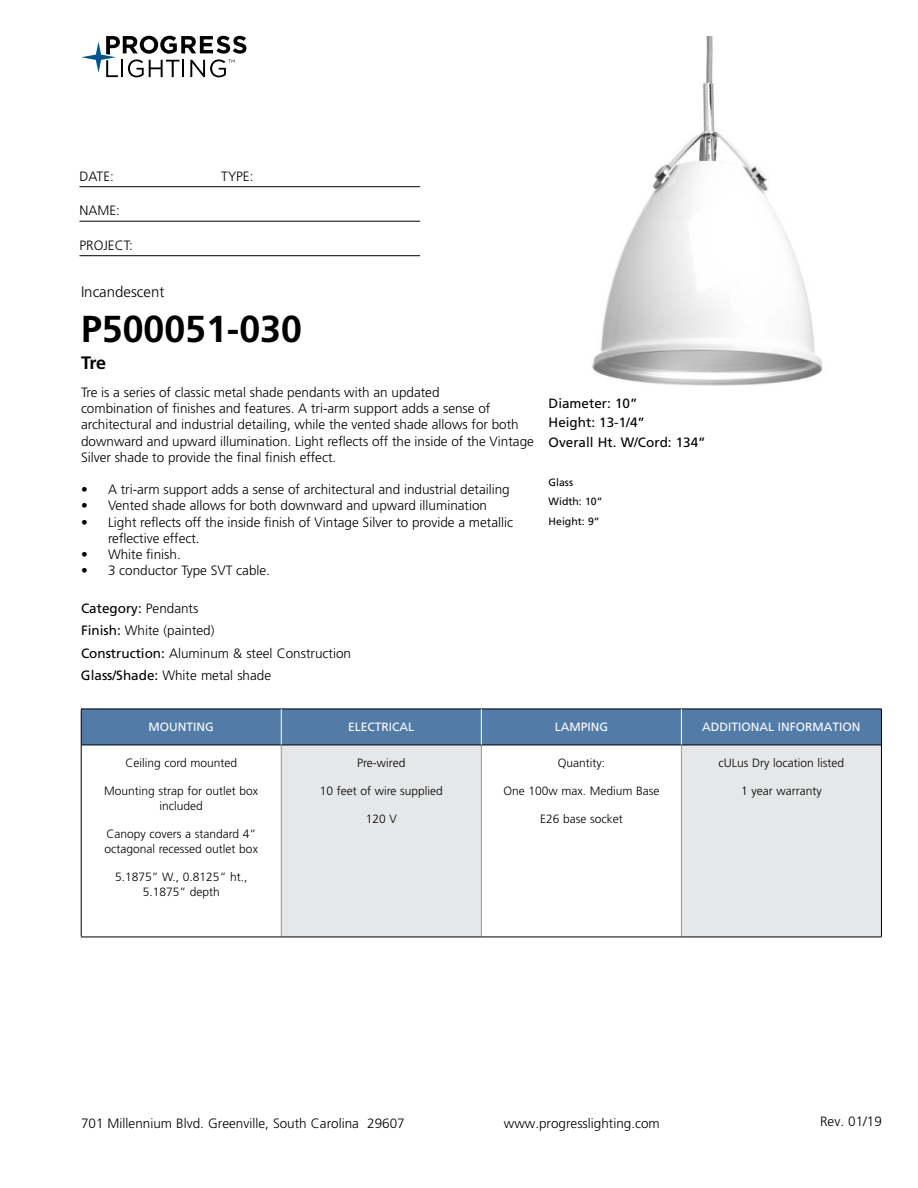
<style>
.page{position:relative;width:918px;height:1188px;background:#fff}
.page>*{position:absolute;margin:0;border:0;box-sizing:border-box;transform-origin:0 0}
.t1{font:700 37.5px "Frutiger LT Std";color:#000}
.t2{font:700 18px "Frutiger LT Std";color:#000}
.t3{font:300 15px "Frutiger LT Std";color:#000}
.t4{font:300 13.5px/16.2px "Frutiger LT Std";color:#000}
.t5{font:13.5px/19.5px "Frutiger LT Std";color:#000}
.t6{font:300 12px/15px "Frutiger LT Std";color:#000;text-align:center}
.t7{font:12px "Frutiger LT Std";color:#fff}
.t8{font:10.5px/19.5px "Frutiger LT Std";color:#000}
.s1{font-weight:400}
</style>
<div class="page">
<svg style="left:81px;top:36px;width:165px;height:41px"></svg>
<hr style="left:80px;top:186px;width:340px;height:1px;background:#000">
<hr style="left:80px;top:221px;width:340px;height:1px;background:#000">
<hr style="left:80px;top:255px;width:340px;height:1px;background:#000">
<div style="left:82px;top:710px;width:799px;height:35px;background:#527ba8"></div>
<div style="left:281px;top:745px;width:200px;height:192px;background:#e6e7e8"></div>
<div style="left:681px;top:745px;width:200px;height:192px;background:#e6e7e8"></div>
<hr style="left:281px;top:745px;width:1px;height:192px;background:#939598">
<hr style="left:481px;top:745px;width:1px;height:192px;background:#939598">
<hr style="left:681px;top:745px;width:1px;height:192px;background:#939598">
<hr style="left:81px;top:745px;width:200px;height:1px;background:#000">
<hr style="left:281px;top:745px;width:200px;height:1px;background:#000">
<hr style="left:481px;top:745px;width:200px;height:1px;background:#000">
<hr style="left:681px;top:745px;width:200px;height:1px;background:#000">
<hr style="left:81px;top:937px;width:200px;height:1px;background:#000">
<hr style="left:281px;top:937px;width:200px;height:1px;background:#000">
<hr style="left:481px;top:937px;width:200px;height:1px;background:#000">
<hr style="left:681px;top:937px;width:201px;height:1px;background:#000">
<hr style="left:81px;top:709px;width:200px;height:1px;background:#000">
<hr style="left:81px;top:709px;width:1px;height:36px;background:#000">
<hr style="left:281px;top:709px;width:200px;height:1px;background:#000">
<hr style="left:481px;top:709px;width:200px;height:1px;background:#000">
<hr style="left:681px;top:709px;width:201px;height:1px;background:#000">
<hr style="left:881px;top:709px;width:1px;height:36px;background:#000">
<hr style="left:81px;top:745px;width:1px;height:192px;background:#000">
<hr style="left:881px;top:745px;width:1px;height:192px;background:#000">
<hr style="left:281px;top:709px;width:1px;height:36px;background:#fff">
<hr style="left:681px;top:709px;width:1px;height:36px;background:#fff">
<hr style="left:481px;top:709px;width:1px;height:36px;background:#fff">
<img style="left:592px;top:36px;width:231px;height:349px">
<p class="t4" style="left:80px;top:169px;width:36px">DATE:</p>
<p class="t4" style="left:221px;top:169px;width:34px">TYPE:</p>
<p class="t4" style="left:80px;top:204px;width:42px">NAME:</p>
<p class="t4" style="left:80px;top:238px;width:55px">PROJECT:</p>
<p class="t3" style="left:81px;top:285px;width:85px">Incandescent</p>
<h1 class="t1" style="left:81px;top:307px;width:222px">P500051-030</h1>
<h2 class="t2" style="left:81px;top:352px;width:27px">Tre</h2>
<p class="t4" style="left:81px;top:385px;width:454px">Tre is a series of classic metal shade pendants with an updated<br>combination of finishes and features. A tri-arm support adds a sense of architectural and industrial detailing, while the vented shade allows for both downward and upward illumination. Light reflects off the inside of the Vintage Silver shade to provide the final finish effect.</p>
<p class="t4" style="left:81px;top:482px;width:430px">• A tri-arm support adds a sense of architectural and industrial detailing</p>
<p class="t4" style="left:81px;top:499px;width:408px">• Vented shade allows for both downward and upward illumination</p>
<p class="t4" style="left:108px;top:515px;width:407px;text-indent:-27px">• Light reflects off the inside finish of Vintage Silver to provide a metallic reflective effect.</p>
<p class="t4" style="left:81px;top:547px;width:101px">• White finish.</p>
<p class="t4" style="left:81px;top:563px;width:191px">• 3 conductor Type SVT cable.</p>
<p class="t4" style="left:81px;top:598px;width:272px;line-height:22.5px"><span class="s1">Category:</span> Pendants<br><span class="s1">Finish:</span> White (painted)<br><span class="s1">Construction:</span> Aluminum &amp; steel Construction<br><span class="s1">Glass/Shade:</span> White metal shade</p>
<p class="t5" style="left:549px;top:394px;width:159px">Diameter: 10”<br>Height: 13-1/4”<br>Overall Ht. W/Cord: 134”</p>
<p class="t8" style="left:549px;top:473px;width:55px">Glass<br>Width: 10”<br>Height: 9”</p>
<p class="t7" style="left:149px;top:722px;width:67px">MOUNTING</p>
<p class="t7" style="left:348px;top:722px;width:68px">ELECTRICAL</p>
<p class="t7" style="left:555px;top:722px;width:55px">LAMPING</p>
<p class="t7" style="left:702px;top:722px;width:160px">ADDITIONAL INFORMATION</p>
<p class="t6" style="left:125px;top:757px;width:113px">Ceiling cord mounted</p>
<p class="t6" style="left:104px;top:784px;width:156px">Mounting strap for outlet box included</p>
<p class="t6" style="left:105px;top:827px;width:155px;text-align:left">Canopy covers a standard 4” octagonal recessed outlet box</p>
<p class="t6" style="left:115px;top:870px;width:134px">5.1875” W., 0.8125” ht.,<br>5.1875” depth</p>
<p class="t6" style="left:357px;top:757px;width:50px">Pre-wired</p>
<p class="t6" style="left:320px;top:784px;width:125px">10 feet of wire supplied</p>
<p class="t6" style="left:366px;top:812px;width:33px">120 V</p>
<p class="t6" style="left:719px;top:757px;width:127px">cULus Dry location listed</p>
<p class="t6" style="left:741px;top:784px;width:82px">1 year warranty</p>
<p class="t6" style="left:558px;top:757px;width:49px">Quantity:</p>
<p class="t6" style="left:503px;top:784px;width:158px">One 100w max. Medium Base</p>
<p class="t6" style="left:540px;top:812px;width:84px">E26 base socket</p>
<p class="t4" style="left:81px;top:1116px;width:325px">701 Millennium Blvd. Greenville, South Carolina 29607</p>
<p class="t4" style="left:504px;top:1116px;width:158px">www.progresslighting.com</p>
<p class="t4" style="left:820px;top:1114px;width:63px">Rev. 01/19</p>
</div>
